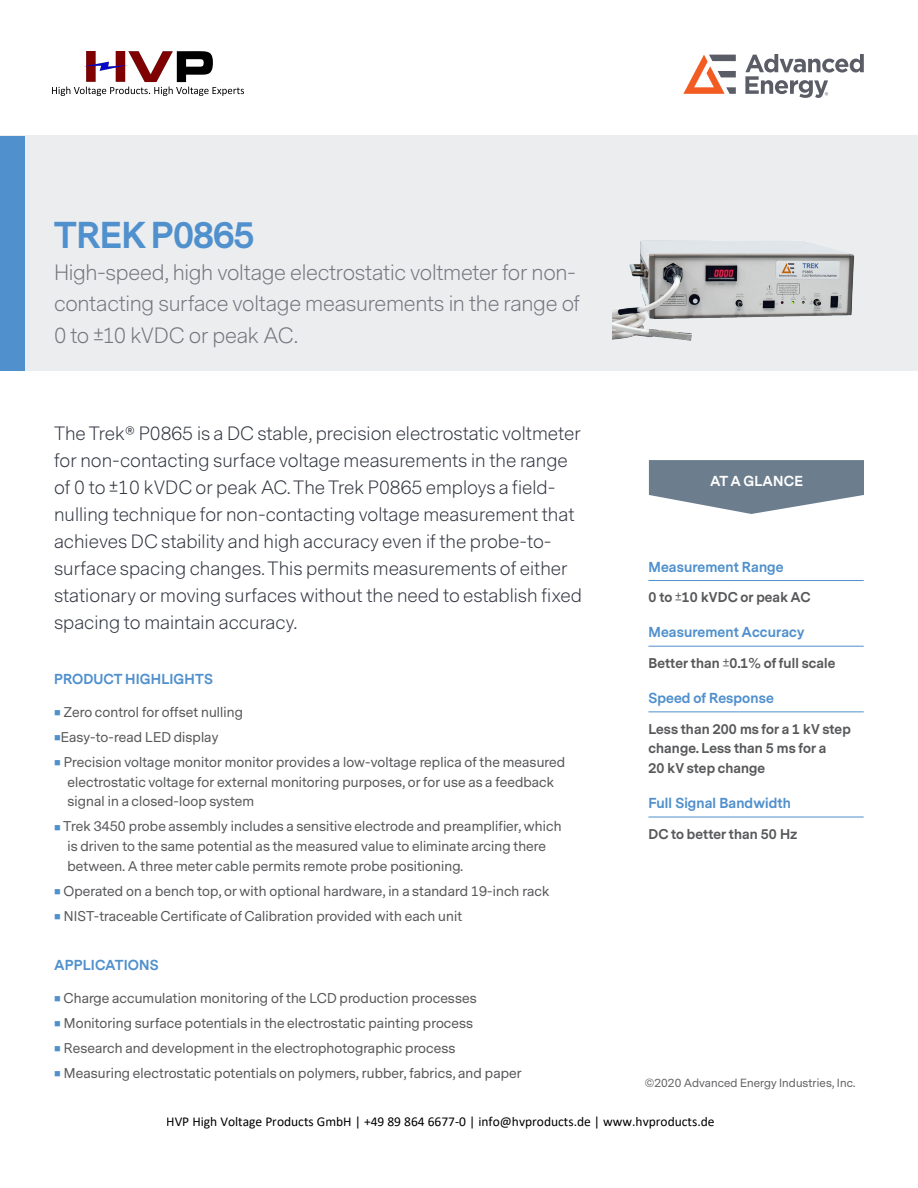
<style>
.page{position:relative;width:918px;height:1188px;background:#fff}
.page>*{position:absolute;margin:0;border:0;box-sizing:border-box;transform-origin:0 0}
.t1{font:700 34.95px "Messina Sans";letter-spacing:-.02em;color:#5090cc}
.TitleSub{font:300 20.55px/31.5px "Messina Sans";letter-spacing:-.015em;color:#75767f}
.Product_Overview_bod{font:300 18px/27px "Messina Sans";color:#323640}
.t2{font:13.5px "Calibri";color:#000}
.At_a_Glance_Subhead{font:700 13.5px "Messina Sans";letter-spacing:.01em;color:#5090cc}
.Cover_Heading{font:700 13.5px "Messina Sans";letter-spacing:.01em;color:#5090cc}
.Heading_1{font:700 13.5px "Messina Sans";letter-spacing:.01em;color:#fff}
.Bulleted{font:13.2px/19.8px "Messina Sans";letter-spacing:.01em;color:#57585a}
.At_A_Glance_Text_Las{font:700 13.2px/19.8px "Messina Sans";letter-spacing:.01em;color:#57585a}
.t3{font:11.1px "Messina Sans";letter-spacing:.01em;color:#636366}
.s1{color:#5090cc}
</style>
<div class="page">
<div style="left:0;top:136px;width:918px;height:235px;background:#ebedef"></div>
<svg style="left:649px;top:460px;width:215px;height:54px"></svg>
<hr style="left:648px;top:580px;width:216px;height:1px;background:#5090cc">
<hr style="left:648px;top:646px;width:216px;height:1px;background:#5090cc">
<hr style="left:648px;top:712px;width:216px;height:1px;background:#5090cc">
<hr style="left:648px;top:817px;width:216px;height:1px;background:#5090cc">
<div style="left:0;top:136px;width:24px;height:235px;background:#5090cc"></div>
<svg style="left:683px;top:55px;width:53px;height:39px"></svg>
<svg style="left:745px;top:54px;width:119px;height:44px"></svg>
<img style="left:612px;top:240px;width:243px;height:101px">
<img style="left:53px;top:52px;width:191px;height:44px">
<p class="t1" style="left:54px;top:211px;width:202px">TREK P0865</p>
<p class="TitleSub" style="left:54px;top:257px;width:528px">High-speed, high voltage electrostatic voltmeter for non&shy;contacting surface voltage measurements in the range of<br>0 to ±10 kVDC or peak AC.</p>
<p class="Product_Overview_bod" style="left:54px;top:420px;width:530px">The Trek® P0865 is a DC stable, precision electrostatic voltmeter for non-contacting surface voltage measurements in the range of 0 to ±10 kVDC or peak AC. The Trek P0865 employs a field&shy;nulling technique for non-contacting voltage measurement that achieves DC stability and high accuracy even if the probe-to&shy;surface spacing changes. This permits measurements of either stationary or moving surfaces without the need to establish fixed spacing to maintain accuracy.</p>
<p class="Cover_Heading" style="left:54px;top:669px;width:160px">PRODUCT HIGHLIGHTS</p>
<p class="Bulleted" style="left:54px;top:702px;width:190px"><span class="s1">■</span> Zero control for offset nulling</p>
<p class="Bulleted" style="left:54px;top:727px;width:166px"><span class="s1">■</span>Easy-to-read LED display</p>
<p class="Bulleted" style="left:68px;top:753px;width:499px;text-indent:-14px"><span class="s1">■</span> Precision voltage monitor monitor provides a low-voltage replica of the measured electrostatic voltage for external monitoring purposes, or for use as a feedback signal in a closed-loop system</p>
<p class="Bulleted" style="left:68px;top:817px;width:496px;text-indent:-14px"><span class="s1">■</span> Trek 3450 probe assembly includes a sensitive electrode and preamplifier, which is driven to the same potential as the measured value to eliminate arcing there between. A three meter cable permits remote probe positioning.</p>
<p class="Bulleted" style="left:54px;top:882px;width:497px"><span class="s1">■</span> Operated on a bench top, or with optional hardware, in a standard 19-inch rack</p>
<p class="Bulleted" style="left:54px;top:907px;width:410px"><span class="s1">■</span> NIST-traceable Certificate of Calibration provided with each unit</p>
<p class="Cover_Heading" style="left:54px;top:956px;width:106px">APPLICATIONS</p>
<p class="Bulleted" style="left:54px;top:988px;width:424px"><span class="s1">■</span> Charge accumulation monitoring of the LCD production processes</p>
<p class="Bulleted" style="left:54px;top:1014px;width:421px"><span class="s1">■</span> Monitoring surface potentials in the electrostatic painting process</p>
<p class="Bulleted" style="left:54px;top:1039px;width:403px"><span class="s1">■</span> Research and development in the electrophotographic process</p>
<p class="Bulleted" style="left:54px;top:1064px;width:469px"><span class="s1">■</span> Measuring electrostatic potentials on polymers, rubber, fabrics, and paper</p>
<p class="Heading_1" style="left:710px;top:472px;width:94px">AT A GLANCE</p>
<p class="At_a_Glance_Subhead" style="left:648px;top:557px;width:137px">Measurement Range</p>
<p class="At_A_Glance_Text_Las" style="left:648px;top:588px;width:164px">0 to ±10 kVDC or peak AC</p>
<p class="At_a_Glance_Subhead" style="left:648px;top:623px;width:157px">Measurement Accuracy</p>
<p class="At_A_Glance_Text_Las" style="left:648px;top:654px;width:188px">Better than ±0.1% of full scale</p>
<p class="At_a_Glance_Subhead" style="left:648px;top:689px;width:127px">Speed of Response</p>
<p class="At_A_Glance_Text_Las" style="left:648px;top:719px;width:204px">Less than 200 ms for a 1 kV step change. Less than 5 ms for a<br>20 kV step change</p>
<p class="At_a_Glance_Subhead" style="left:648px;top:794px;width:144px">Full Signal Bandwidth</p>
<p class="At_A_Glance_Text_Las" style="left:648px;top:824px;width:151px">DC to better than 50 Hz</p>
<p class="t3" style="left:645px;top:1075px;width:212px">©2020 Advanced Energy Industries, Inc.</p>
<p class="t2" style="left:166px;top:1116px;width:550px">HVP High Voltage Products GmbH | +49 89 864 6677-0 | info@hvproducts.de | www.hvproducts.de</p>
</div>
